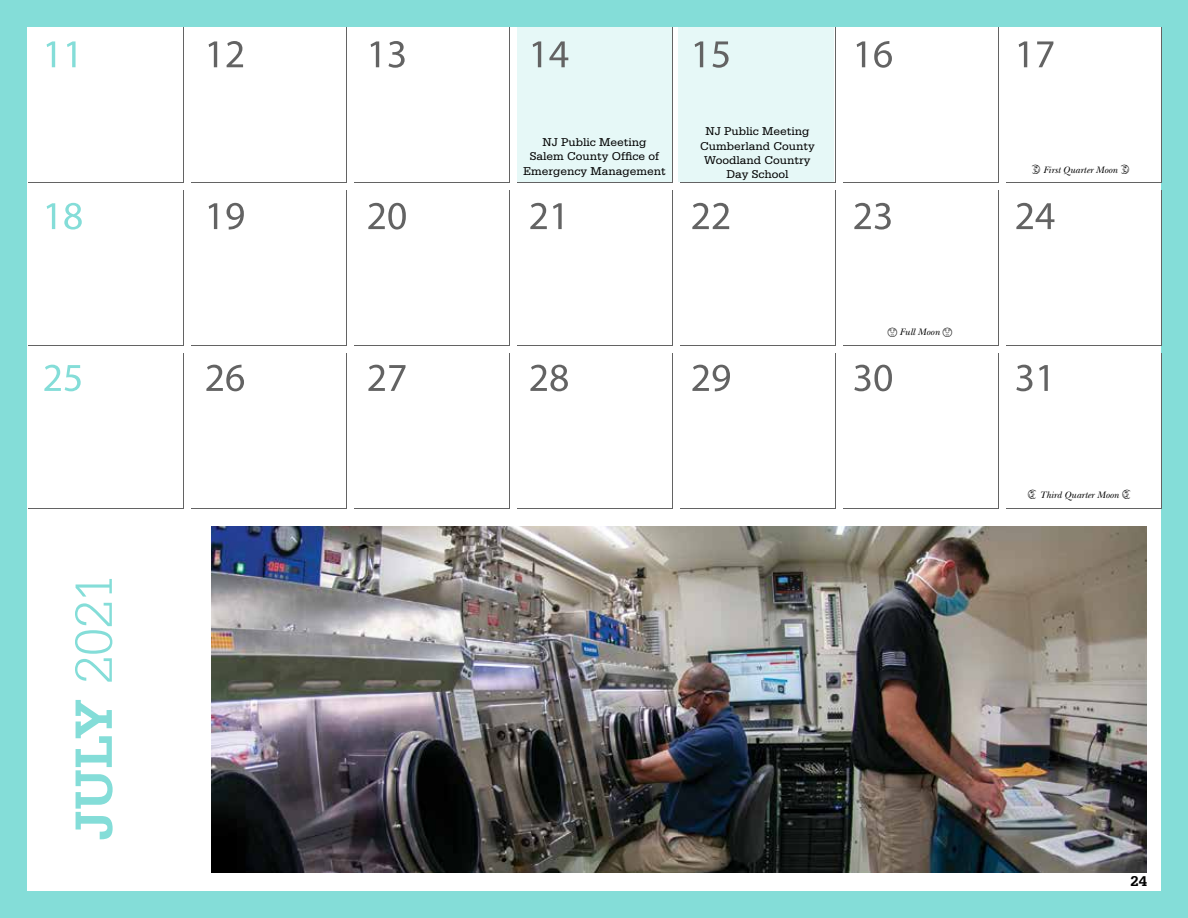
<style>
.page{position:relative;width:1188px;height:918px;background:#84ddd8}
.page>*{position:absolute;margin:0;border:0;box-sizing:border-box;transform-origin:0 0}
.t1{font:700 55.5px "Serifa Std";color:#84ddd8}
.t2{font:700 15px "Serifa Std";color:#000}
.t3{font:12px/14.4px "Serifa Std";color:#000;text-align:center}
.t4{font:italic 9.75px "New Baskerville Std";color:#000}
.s1{font-weight:300}
</style>
<div class="page">
<div style="left:28px;top:27px;width:1133px;height:863px;background:#fff"></div>
<hr style="left:1161px;top:353px;width:1px;height:156px;background:#636363">
<hr style="left:1006px;top:508px;width:156px;height:1px;background:#636363">
<hr style="left:998px;top:353px;width:1px;height:156px;background:#636363">
<hr style="left:843px;top:508px;width:156px;height:1px;background:#636363">
<hr style="left:835px;top:353px;width:1px;height:156px;background:#636363">
<hr style="left:680px;top:508px;width:156px;height:1px;background:#636363">
<hr style="left:672px;top:353px;width:1px;height:156px;background:#636363">
<hr style="left:517px;top:508px;width:156px;height:1px;background:#636363">
<hr style="left:509px;top:353px;width:1px;height:156px;background:#636363">
<hr style="left:354px;top:508px;width:156px;height:1px;background:#636363">
<hr style="left:346px;top:353px;width:1px;height:156px;background:#636363">
<hr style="left:191px;top:508px;width:156px;height:1px;background:#636363">
<hr style="left:183px;top:353px;width:1px;height:156px;background:#636363">
<hr style="left:28px;top:508px;width:156px;height:1px;background:#636363">
<hr style="left:1161px;top:190px;width:1px;height:156px;background:#636363">
<hr style="left:1006px;top:345px;width:156px;height:1px;background:#636363">
<hr style="left:998px;top:190px;width:1px;height:156px;background:#636363">
<hr style="left:843px;top:345px;width:156px;height:1px;background:#636363">
<hr style="left:835px;top:190px;width:1px;height:156px;background:#636363">
<hr style="left:680px;top:345px;width:156px;height:1px;background:#636363">
<hr style="left:672px;top:190px;width:1px;height:156px;background:#636363">
<hr style="left:517px;top:345px;width:156px;height:1px;background:#636363">
<hr style="left:509px;top:190px;width:1px;height:156px;background:#636363">
<hr style="left:354px;top:345px;width:156px;height:1px;background:#636363">
<hr style="left:346px;top:190px;width:1px;height:156px;background:#636363">
<hr style="left:191px;top:345px;width:156px;height:1px;background:#636363">
<hr style="left:183px;top:190px;width:1px;height:156px;background:#636363">
<hr style="left:28px;top:345px;width:156px;height:1px;background:#636363">
<hr style="left:1161px;top:27px;width:1px;height:156px;background:#636363">
<hr style="left:1006px;top:182px;width:156px;height:1px;background:#636363">
<hr style="left:998px;top:27px;width:1px;height:156px;background:#636363">
<hr style="left:843px;top:182px;width:156px;height:1px;background:#636363">
<hr style="left:835px;top:27px;width:1px;height:156px;background:#636363">
<hr style="left:680px;top:182px;width:156px;height:1px;background:#636363">
<div style="left:517px;top:27px;width:156px;height:156px;background:#e6f8f7"></div>
<div style="left:678px;top:27px;width:156px;height:154px;background:#e6f8f7"></div>
<hr style="left:672px;top:27px;width:1px;height:156px;background:#636363">
<hr style="left:517px;top:182px;width:156px;height:1px;background:#636363">
<hr style="left:509px;top:27px;width:1px;height:156px;background:#636363">
<hr style="left:354px;top:182px;width:156px;height:1px;background:#636363">
<hr style="left:346px;top:27px;width:1px;height:156px;background:#636363">
<hr style="left:191px;top:182px;width:156px;height:1px;background:#636363">
<hr style="left:183px;top:27px;width:1px;height:156px;background:#636363">
<hr style="left:28px;top:182px;width:156px;height:1px;background:#636363">
<svg style="left:47px;top:41px;width:8px;height:26px"></svg>
<svg style="left:67px;top:41px;width:9px;height:26px"></svg>
<svg style="left:209px;top:41px;width:8px;height:26px"></svg>
<svg style="left:227px;top:41px;width:16px;height:26px"></svg>
<svg style="left:371px;top:41px;width:8px;height:26px"></svg>
<svg style="left:388px;top:41px;width:17px;height:27px"></svg>
<svg style="left:533px;top:41px;width:8px;height:26px"></svg>
<svg style="left:549px;top:41px;width:19px;height:26px"></svg>
<svg style="left:695px;top:41px;width:8px;height:26px"></svg>
<svg style="left:713px;top:41px;width:16px;height:27px"></svg>
<svg style="left:857px;top:41px;width:8px;height:26px"></svg>
<svg style="left:874px;top:41px;width:18px;height:27px"></svg>
<svg style="left:1019px;top:41px;width:8px;height:26px"></svg>
<svg style="left:1037px;top:41px;width:16px;height:26px"></svg>
<svg style="left:47px;top:203px;width:8px;height:26px"></svg>
<svg style="left:64px;top:203px;width:18px;height:27px"></svg>
<svg style="left:209px;top:203px;width:8px;height:26px"></svg>
<svg style="left:227px;top:203px;width:17px;height:27px"></svg>
<svg style="left:368px;top:203px;width:38px;height:27px"></svg>
<svg style="left:530px;top:203px;width:17px;height:26px"></svg>
<svg style="left:553px;top:203px;width:9px;height:26px"></svg>
<svg style="left:692px;top:203px;width:37px;height:26px"></svg>
<svg style="left:854px;top:203px;width:37px;height:27px"></svg>
<svg style="left:1016px;top:203px;width:38px;height:26px"></svg>
<svg style="left:44px;top:365px;width:37px;height:26px"></svg>
<svg style="left:206px;top:365px;width:38px;height:26px"></svg>
<svg style="left:368px;top:365px;width:38px;height:26px"></svg>
<svg style="left:530px;top:365px;width:38px;height:26px"></svg>
<svg style="left:692px;top:365px;width:38px;height:26px"></svg>
<svg style="left:854px;top:365px;width:38px;height:26px"></svg>
<svg style="left:1016px;top:365px;width:16px;height:26px"></svg>
<svg style="left:1039px;top:365px;width:9px;height:26px"></svg>
<img style="left:212px;top:526px;width:934px;height:346px">
<h1 class="t1" style="left:61px;top:841px;width:270px;rotate:-90deg">JULY <span class="s1">2021</span></h1>
<p class="t3" style="left:523px;top:135px;width:144px">NJ Public Meeting<br>Salem County Office of<br>Emergency Management</p>
<p class="t3" style="left:700px;top:124px;width:116px">NJ Public Meeting<br>Cumberland County<br>Woodland Country<br>Day School</p>
<p class="t4" style="left:887px;top:326px;width:67px">• Full Moon •</p>
<p class="t4" style="left:1031px;top:164px;width:101px">☽ First Quarter Moon ☽</p>
<p class="t4" style="left:1027px;top:489px;width:106px">• Third Quarter Moon •</p>
<p class="t2" style="left:1131px;top:872px;width:18px">24</p>
</div>
